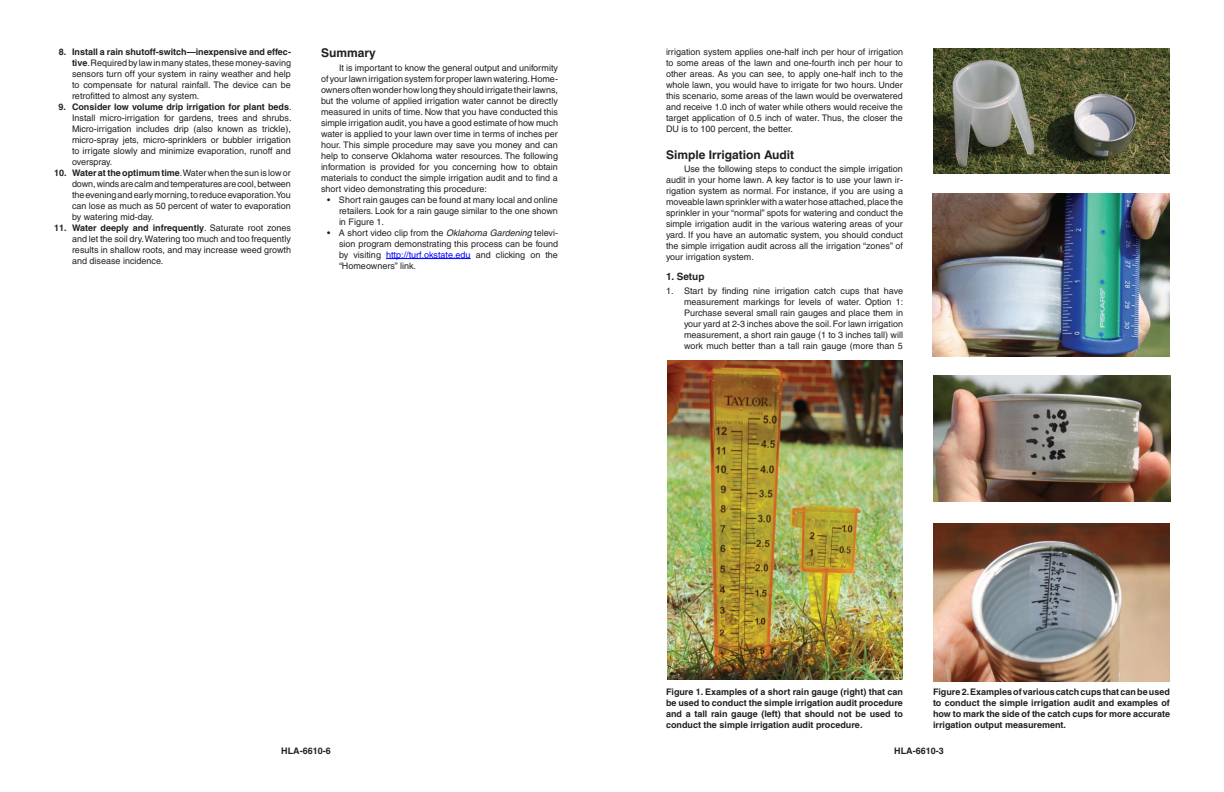
<style>
.page{position:relative;width:1224px;height:792px;background:#fff}
.page>*{position:absolute;margin:0;border:0;box-sizing:border-box;transform-origin:0 0}
.Subhead_1{font:700 12px "Helvetica";color:#231f20}
.Subhead_2{font:700 10px "Helvetica";color:#231f20}
.Body_Text{font:9px/11px "Helvetica";color:#231f20;text-align:justify}
.Numbered_Text{font:9px/11px "Helvetica";color:#231f20;text-align:justify}
.Body_Text-2{font:700 9px/11px "Helvetica";color:#231f20;text-align:justify}
.Bulleted_Text{font:9px/11px "Helvetica";color:#231f20;text-align:justify}
.s1{font-weight:700}
.s2{font-style:italic}
.s3{color:#00f}
</style>
<div class="page">
<img style="left:667px;top:360px;width:236px;height:320px">
<img style="left:933px;top:48px;width:237px;height:126px">
<img style="left:932px;top:193px;width:238px;height:163px">
<img style="left:933px;top:376px;width:238px;height:126px">
<img style="left:933px;top:523px;width:237px;height:158px">
<hr style="left:386px;top:258px;width:85px;height:1px;background:#00f">
<p class="Numbered_Text" style="left:72px;top:46px;width:221px;text-indent:-13px"><span class="s1">8. Install a rain shutoff-switch—inexpensive and effec&shy;tive</span>. Required by law in many states, these money-saving sensors turn off your system in rainy weather and help to compensate for natural rainfall. The device can be retrofitted to almost any system.</p>
<p class="Numbered_Text" style="left:72px;top:101px;width:221px;text-indent:-14px"><span class="s1">9. Consider low volume drip irrigation for plant beds</span>.<br>Install micro-irrigation for gardens, trees and shrubs.<br>Micro-irrigation includes drip (also known as trickle), micro-spray jets, micro-sprinklers or bubbler irrigation to irrigate slowly and minimize evaporation, runoff and overspray.</p>
<p class="Numbered_Text" style="left:72px;top:167px;width:220px;text-indent:-18px"><span class="s1">10. Water at the optimum time</span>. Water when the sun is low or down, winds are calm and temperatures are cool, between the evening and early morning, to reduce evaporation. You can lose as much as 50 percent of water to evaporation by watering mid-day.</p>
<p class="Numbered_Text" style="left:72px;top:222px;width:221px;text-indent:-18px"><span class="s1">11. Water deeply and infrequently</span>. Saturate root zones and let the soil dry. Watering too much and too frequently results in shallow roots, and may increase weed growth and disease incidence.</p>
<p class="Subhead_1" style="left:321px;top:46px;width:56px">Summary</p>
<p class="Body_Text" style="left:321px;top:62px;width:239px;text-indent:18px">It is important to know the general output and uniformity of your lawn irrigation system for proper lawn watering. Home&shy;owners often wonder how long they should irrigate their lawns, but the volume of applied irrigation water cannot be directly measured in units of time. Now that you have conducted this simple irrigation audit, you have a good estimate of how much water is applied to your lawn over time in terms of inches per hour. This simple procedure may save you money and can help to conserve Oklahoma water resources. The following information is provided for you concerning how to obtain materials to conduct the simple irrigation audit and to find a short video demonstrating this procedure:</p>
<p class="Bulleted_Text" style="left:339px;top:194px;width:220px;text-indent:-12px">• Short rain gauges can be found at many local and online retailers. Look for a rain gauge similar to the one shown in Figure 1.</p>
<p class="Bulleted_Text" style="left:339px;top:227px;width:221px;text-indent:-12px">• A short video clip from the <span class="s2">Oklahoma Gardening</span> televi&shy;sion program demonstrating this process can be found by visiting <span class="s3">http://turf.okstate.edu</span> and clicking on the “Homeowners” link.</p>
<p class="Body_Text" style="left:666px;top:46px;width:239px">irrigation system applies one-half inch per hour of irrigation to some areas of the lawn and one-fourth inch per hour to other areas. As you can see, to apply one-half inch to the whole lawn, you would have to irrigate for two hours. Under this scenario, some areas of the lawn would be overwatered and receive 1.0 inch of water while others would receive the target application of 0.5 inch of water. Thus, the closer the DU is to 100 percent, the better.</p>
<p class="Subhead_1" style="left:666px;top:147px;width:130px">Simple Irrigation Audit</p>
<p class="Body_Text" style="left:666px;top:164px;width:239px;text-indent:18px">Use the following steps to conduct the simple irrigation audit in your home lawn. A key factor is to use your lawn ir&shy;rigation system as normal. For instance, if you are using a moveable lawn sprinkler with a water hose attached, place the sprinkler in your “normal” spots for watering and conduct the simple irrigation audit in the various watering areas of your yard. If you have an automatic system, you should conduct the simple irrigation audit across all the irrigation “zones” of your irrigation system.</p>
<p class="Subhead_2" style="left:666px;top:271px;width:40px">1. Setup</p>
<p class="Numbered_Text" style="left:684px;top:285px;width:221px;text-indent:-18px">1. Start by finding nine irrigation catch cups that have measurement markings for levels of water. Option 1:<br>Purchase several small rain gauges and place them in your yard at 2-3 inches above the soil. For lawn irrigation measurement, a short rain gauge (1 to 3 inches tall) will work much better than a tall rain gauge (more than 5</p>
<p class="Body_Text-2" style="left:281px;top:745px;width:51px">HLA-6610-6</p>
<p class="Body_Text-2" style="left:666px;top:686px;width:238px">Figure 1. Examples of a short rain gauge (right) that can be used to conduct the simple irrigation audit procedure and a tall rain gauge (left) that should not be used to conduct the simple irrigation audit procedure.</p>
<p class="Body_Text-2" style="left:933px;top:686px;width:239px">Figure 2. Examples of various catch cups that can be used to conduct the simple irrigation audit and examples of how to mark the side of the catch cups for more accurate irrigation output measurement.</p>
<p class="Body_Text-2" style="left:894px;top:745px;width:51px">HLA-6610-3</p>
</div>
